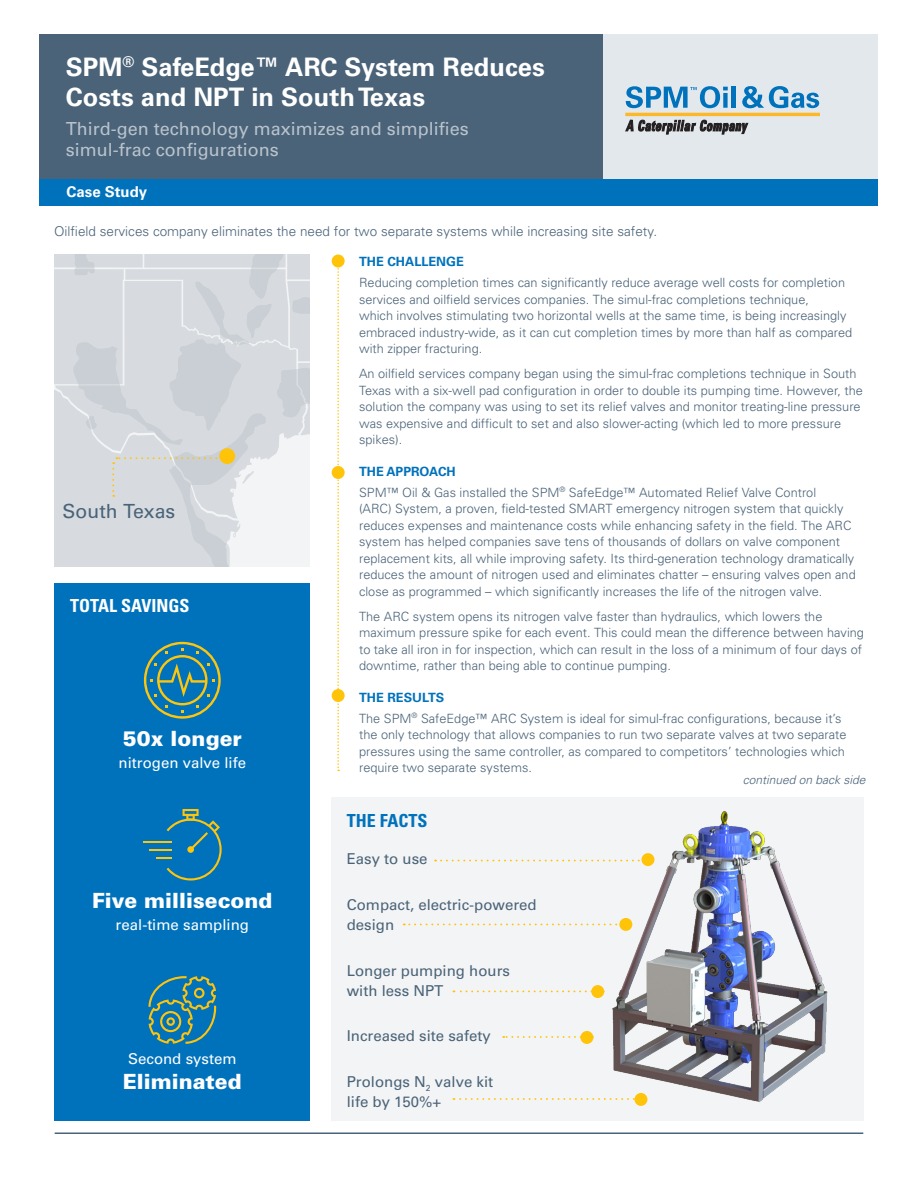
<style>
.page{position:relative;width:918px;height:1188px;background:#fff}
.page>*{position:absolute;margin:0;border:0;box-sizing:border-box;transform-origin:0 0}
.t1{font:700 25.5px/30px "Univers";color:#fff}
.IP_info{font:900 21px "Univers LT Std";color:#fff}
.IP_info-2{font:19.5px "Univers";color:#4a6378}
.t2{font:18px/21px "Univers";color:#b9c3ce}
.IP_info-3{font:700 condensed 18px "Univers LT Std";color:#fff}
.IP_info-4{font:700 condensed 18px "Univers LT Std";color:#0072bc}
.IP_info-5{font:15px/19.5px "Univers";color:#4a6378}
.IP_info-6{font:15px "Univers";color:#fff}
.t3{font:700 15px "Univers";color:#fff}
.body_copy{font:300 13.5px "Univers";color:#4a6378}
.body_copy-2{font:300 12.75px/16.5px "Univers";color:#4a6378}
.body_heading{font:700 12.75px "Univers";color:#0072bc}
.body_copy-3{font:italic 300 12px "Univers";color:#4a6378}
</style>
<div class="page">
<hr style="left:55px;top:1133px;width:808px;height:1px;background:#4a6378">
<div style="left:39px;top:35px;width:564px;height:149px;background:#4a6378"></div>
<div style="left:603px;top:35px;width:275px;height:149px;background:#e3e8ed"></div>
<div style="left:39px;top:179px;width:839px;height:27px;background:#0072bc"></div>
<svg style="left:626px;top:86px;width:102px;height:22px"></svg>
<div style="left:731px;top:87px;width:5px;height:21px;background:#0072bc"></div>
<svg style="left:742px;top:86px;width:77px;height:22px"></svg>
<svg style="left:626px;top:120px;width:122px;height:14px"></svg>
<div style="left:626px;top:113px;width:193px;height:3px;border:1px solid #fcb828"></div>
<div style="left:54px;top:583px;width:256px;height:538px;background:#0072bc"></div>
<svg style="left:337px;top:267px;width:2px;height:504px"></svg>
<div style="left:332px;top:255px;width:13px;height:12px;background:#ffc40a;border-radius:50%"></div>
<svg style="left:54px;top:255px;width:256px;height:312px;background:#d8dcdf"></svg>
<div style="left:332px;top:466px;width:13px;height:13px;background:#ffc40a;border-radius:50%"></div>
<svg style="left:148px;top:976px;width:68px;height:68px"></svg>
<hr style="left:143px;top:841px;width:29px;height:2px;background:#fec50d">
<hr style="left:150px;top:849px;width:22px;height:2px;background:#fec50d">
<svg style="left:156px;top:809px;width:66px;height:72px"></svg>
<svg style="left:144px;top:642px;width:77px;height:77px"></svg>
<div style="left:331px;top:797px;width:533px;height:324px;background:#f3f4f5"></div>
<img style="left:595px;top:809px;width:250px;height:301px">
<svg style="left:435px;top:860px;width:207px;height:1px"></svg>
<svg style="left:404px;top:924px;width:215px;height:1px"></svg>
<svg style="left:453px;top:990px;width:138px;height:2px"></svg>
<svg style="left:503px;top:1036px;width:77px;height:2px"></svg>
<svg style="left:453px;top:1098px;width:181px;height:2px"></svg>
<div style="left:642px;top:853px;width:12px;height:13px;background:#ffc40a;border-radius:50%"></div>
<div style="left:619px;top:918px;width:13px;height:13px;background:#ffc40a;border-radius:50%"></div>
<div style="left:591px;top:985px;width:13px;height:13px;background:#ffc40a;border-radius:50%"></div>
<div style="left:580px;top:1031px;width:13px;height:13px;background:#ffc40a;border-radius:50%"></div>
<div style="left:635px;top:1093px;width:12px;height:13px;background:#ffc40a;border-radius:50%"></div>
<div style="left:332px;top:689px;width:13px;height:13px;background:#ffc40a;border-radius:50%"></div>
<p class="t1" style="left:66px;top:52px;width:480px">SPM<sup>®</sup> SafeEdge™ ARC System Reduces<br>Costs and NPT in South Texas</p>
<p class="t2" style="left:66px;top:118px;width:405px">Third-gen technology maximizes and simplifies simul-frac configurations</p>
<p class="t3" style="left:67px;top:183px;width:82px">Case Study</p>
<p class="body_copy" style="left:54px;top:224px;width:605px">Oilfield services company eliminates the need for two separate systems while increasing site safety.</p>
<p class="IP_info-2" style="left:63px;top:499px;width:114px">South Texas</p>
<p class="IP_info-3" style="left:70px;top:595px;width:121px">TOTAL SAVINGS</p>
<p class="IP_info" style="left:123px;top:725px;width:121px">50x longer</p>
<p class="IP_info-6" style="left:119px;top:754px;width:129px">nitrogen valve life</p>
<p class="IP_info" style="left:92px;top:888px;width:182px">Five millisecond</p>
<p class="IP_info-6" style="left:116px;top:916px;width:135px">real-time sampling</p>
<p class="IP_info-6" style="left:128px;top:1050px;width:110px">Second system</p>
<p class="IP_info" style="left:123px;top:1068px;width:120px">Eliminated</p>
<p class="body_heading" style="left:359px;top:254px;width:106px">THE CHALLENGE</p>
<p class="body_copy-2" style="left:359px;top:274px;width:495px">Reducing completion times can significantly reduce average well costs for completion services and oilfield services companies. The simul-frac completions technique,<br>which involves stimulating two horizontal wells at the same time, is being increasingly embraced industry-wide, as it can cut completion times by more than half as compared with zipper fracturing.</p>
<p class="body_copy-2" style="left:359px;top:365px;width:505px">An oilfield services company began using the simul-frac completions technique in South Texas with a six-well pad configuration in order to double its pumping time. However, the solution the company was using to set its relief valves and monitor treating-line pressure was expensive and difficult to set and also slower-acting (which led to more pressure spikes).</p>
<p class="body_heading" style="left:359px;top:464px;width:98px">THE APPROACH</p>
<p class="body_copy-2" style="left:359px;top:484px;width:498px">SPM™ Oil &amp; Gas installed the SPM<sup>®</sup> SafeEdge™ Automated Relief Valve Control<br>(ARC) System, a proven, field-tested SMART emergency nitrogen system that quickly reduces expenses and maintenance costs while enhancing safety in the field. The ARC system has helped companies save tens of thousands of dollars on valve component replacement kits, all while improving safety. Its third-generation technology dramatically reduces the amount of nitrogen used and eliminates chatter – ensuring valves open and close as programmed – which significantly increases the life of the nitrogen valve.</p>
<p class="body_copy-2" style="left:359px;top:608px;width:506px">The ARC system opens its nitrogen valve faster than hydraulics, which lowers the maximum pressure spike for each event. This could mean the difference between having to take all iron in for inspection, which can result in the loss of a minimum of four days of downtime, rather than being able to continue pumping.</p>
<p class="body_heading" style="left:359px;top:690px;width:87px">THE RESULTS</p>
<p class="body_copy-2" style="left:359px;top:710px;width:489px">The SPM<sup>®</sup> SafeEdge™ ARC System is ideal for simul-frac configurations, because it’s the only technology that allows companies to run two separate valves at two separate pressures using the same controller, as compared to competitors’ technologies which require two separate systems.</p>
<p class="body_copy-3" style="left:743px;top:773px;width:124px">continued on back side</p>
<p class="IP_info-4" style="left:347px;top:810px;width:82px">THE FACTS</p>
<p class="IP_info-5" style="left:347px;top:849px;width:82px">Easy to use</p>
<p class="IP_info-5" style="left:347px;top:895px;width:192px">Compact, electric-powered design</p>
<p class="IP_info-5" style="left:347px;top:961px;width:165px">Longer pumping hours with less NPT</p>
<p class="IP_info-5" style="left:347px;top:1026px;width:146px">Increased site safety</p>
<p class="IP_info-5" style="left:347px;top:1072px;width:148px">Prolongs N<sub>2</sub> valve kit life by 150%+</p>
</div>
